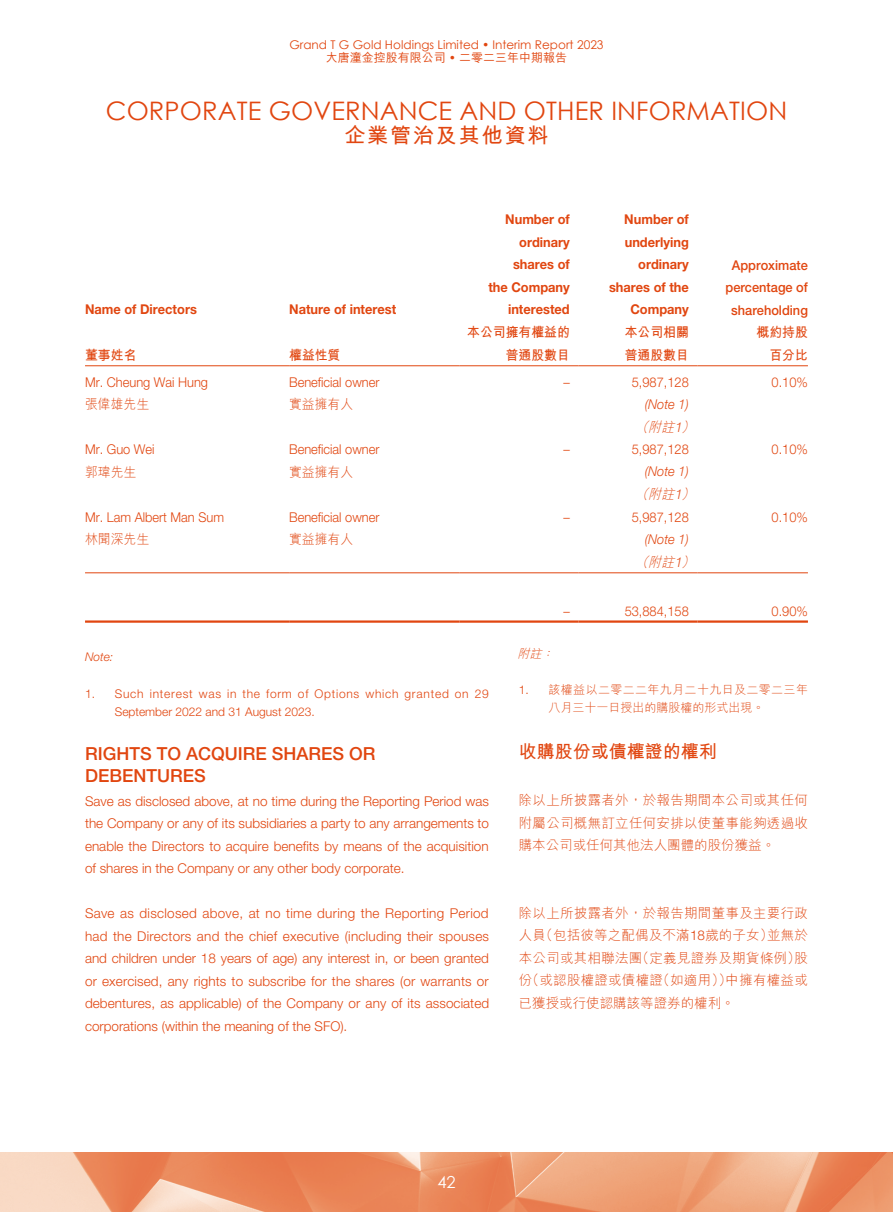
<style>
.page{position:relative;width:893px;height:1212px;background:#fff}
.page>*{position:absolute;margin:0;border:0;box-sizing:border-box;transform-origin:0 0}
.t1{font:25.5px "Century Gothic";letter-spacing:.005em;color:#e14610}
.t2{font:700 21px "M Hei HK";letter-spacing:.09em;color:#e14610}
.t3{font:500 18px/22.5px "Helvetica Neue LT Std";color:#e14610}
.t4{font:700 18px "M Hei HK";color:#e14610}
.t5{font:16.5px "Century Gothic";color:#fff}
.t6{font:300 13.5px/22.5px "Helvetica Neue LT Std";color:#e14610;text-align:justify}
.t7{font:300 13.5px/22.5px "M Hei HK";color:#e14610;text-align:justify}
.t8{font:300 13.5px "Helvetica Neue LT Std";color:#e14610;scale:.95 1}
.t9{font:700 13.5px/22.5px "Helvetica Neue LT Std";color:#e14610;text-align:right;scale:.95 1}
.t10{font:700 13.5px/22.5px "M Hei HK";color:#e14610;text-align:right;scale:.95 1}
.t11{font:500 13.5px/22.5px "Helvetica Neue LT Std";color:#e14610;text-align:center;scale:.95 1}
.t12{font:300 13.5px "M Hei HK";color:#e14610;scale:.95 1}
.t13{font:italic 300 13.5px "Helvetica Neue LT Std";color:#e14610;scale:.95 1}
.t14{font:italic 300 13.5px "M Hei HK";color:#e14610;scale:.95 1}
.t15{font:300 12px/18px "Helvetica Neue LT Std";letter-spacing:.065em;color:#e14610}
.t16{font:12px "Century Gothic";color:#e14610}
.t17{font:300 12px/18px "M Hei HK";letter-spacing:.03em;color:#e14610}
.t18{font:500 12px "M Hei HK";color:#e14610}
.t19{font:italic 300 12px "Helvetica Neue LT Std";color:#e14610}
.t20{font:italic 300 12px "M Hei HK";color:#e14610}
.s1{font-family:"Century Gothic";font-weight:400}
.s2{font-family:"Helvetica Neue LT Std"}
</style>
<div class="page">
<img style="left:0;top:1152px;width:893px;height:60px">
<hr style="left:85px;top:365px;width:204px;height:1px;background:#e14610">
<hr style="left:289px;top:365px;width:170px;height:1px;background:#e14610">
<hr style="left:459px;top:365px;width:119px;height:1px;background:#e14610">
<hr style="left:578px;top:365px;width:119px;height:1px;background:#e14610">
<hr style="left:697px;top:365px;width:111px;height:1px;background:#e14610">
<hr style="left:85px;top:572px;width:204px;height:1px;background:#e14610">
<hr style="left:289px;top:572px;width:170px;height:1px;background:#e14610">
<hr style="left:459px;top:572px;width:119px;height:1px;background:#e14610">
<hr style="left:578px;top:572px;width:119px;height:1px;background:#e14610">
<hr style="left:697px;top:572px;width:111px;height:1px;background:#e14610">
<hr style="left:85px;top:620px;width:204px;height:3px;background:#e14610">
<hr style="left:289px;top:620px;width:170px;height:3px;background:#e14610">
<hr style="left:459px;top:620px;width:119px;height:3px;background:#e14610">
<hr style="left:578px;top:620px;width:119px;height:3px;background:#e14610">
<hr style="left:697px;top:620px;width:111px;height:3px;background:#e14610">
<p class="t16" style="left:289px;top:36px;width:316px">Grand T G Gold Holdings Limited • Interim Report 2023</p>
<p class="t18" style="left:326px;top:49px;width:243px">大唐潼金控股有限公司 <span class="s1">•</span> 二零二三年中期報告</p>
<h1 class="t1" style="left:106px;top:93px;width:683px">CORPORATE GOVERNANCE AND OTHER INFORMATION</h1>
<h2 class="t2" style="left:344px;top:120px;width:206px">企業管治及其他資料</h2>
<p class="t9" style="left:85px;top:298px;width:119px">Name of Directors</p>
<p class="t9" style="left:289px;top:298px;width:114px">Nature of interest</p>
<p class="t10" style="left:85px;top:343px;width:56px">董事姓名</p>
<p class="t10" style="left:289px;top:343px;width:55px">權益性質</p>
<p class="t9" style="left:488px;top:208px;width:87px">Number of ordinary shares of<br>the Company interested</p>
<p class="t9" style="left:609px;top:208px;width:86px">Number of underlying ordinary shares of the<br>Company</p>
<p class="t11" style="left:725px;top:254px;width:88px">Approximate percentage of shareholding</p>
<p class="t10" style="left:467px;top:320px;width:109px">本公司擁有權益的普通股數目</p>
<p class="t10" style="left:625px;top:320px;width:69px;text-align:left">本公司相關普通股數目</p>
<p class="t10" style="left:757px;top:320px;width:56px">概約持股百分比</p>
<p class="t8" style="left:85px;top:374px;width:131px">Mr. Cheung Wai Hung</p>
<p class="t8" style="left:289px;top:374px;width:97px">Beneficial owner</p>
<p class="t8" style="left:563px;top:374px;width:8px">–</p>
<p class="t8" style="left:632px;top:374px;width:62px">5,987,128</p>
<p class="t8" style="left:772px;top:374px;width:40px">0.10%</p>
<p class="t12" style="left:85px;top:398px;width:69px">張偉雄先生</p>
<p class="t12" style="left:289px;top:398px;width:69px">實益擁有人</p>
<p class="t13" style="left:645px;top:396px;width:48px">(Note 1)</p>
<p class="t14" style="left:635px;top:420px;width:67px">（附註<span class="s2">1</span>）</p>
<p class="t8" style="left:85px;top:441px;width:75px">Mr. Guo Wei</p>
<p class="t8" style="left:289px;top:441px;width:97px">Beneficial owner</p>
<p class="t8" style="left:563px;top:441px;width:8px">–</p>
<p class="t8" style="left:632px;top:441px;width:62px">5,987,128</p>
<p class="t8" style="left:772px;top:441px;width:40px">0.10%</p>
<p class="t12" style="left:85px;top:465px;width:56px">郭瑋先生</p>
<p class="t12" style="left:289px;top:465px;width:69px">實益擁有人</p>
<p class="t13" style="left:645px;top:463px;width:48px">(Note 1)</p>
<p class="t14" style="left:635px;top:488px;width:67px">（附註<span class="s2">1</span>）</p>
<p class="t8" style="left:85px;top:509px;width:148px">Mr. Lam Albert Man Sum</p>
<p class="t8" style="left:289px;top:509px;width:97px">Beneficial owner</p>
<p class="t8" style="left:563px;top:509px;width:8px">–</p>
<p class="t8" style="left:632px;top:509px;width:62px">5,987,128</p>
<p class="t8" style="left:772px;top:509px;width:40px">0.10%</p>
<p class="t12" style="left:85px;top:533px;width:69px">林聞深先生</p>
<p class="t12" style="left:289px;top:533px;width:69px">實益擁有人</p>
<p class="t13" style="left:645px;top:531px;width:48px">(Note 1)</p>
<p class="t14" style="left:635px;top:555px;width:67px">（附註<span class="s2">1</span>）</p>
<p class="t19" style="left:85px;top:650px;width:30px">Note:</p>
<p class="t15" style="left:115px;top:684px;width:375px;text-indent:-30px">1. Such interest was in the form of Options which granted on 29<br>September 2022 and 31 August 2023.</p>
<h3 class="t3" style="left:85px;top:742px;width:292px">RIGHTS TO ACQUIRE SHARES OR<br>DEBENTURES</h3>
<p class="t6" style="left:85px;top:789px;width:406px">Save as disclosed above, at no time during the Reporting Period was the Company or any of its subsidiaries a party to any arrangements to enable the Directors to acquire benefits by means of the acquisition of shares in the Company or any other body corporate.</p>
<p class="t6" style="left:85px;top:902px;width:406px">Save as disclosed above, at no time during the Reporting Period had the Directors and the chief executive (including their spouses and children under 18 years of age) any interest in, or been granted or exercised, any rights to subscribe for the shares (or warrants or debentures, as applicable) of the Company or any of its associated corporations (within the meaning of the SFO).</p>
<p class="t8" style="left:563px;top:603px;width:8px">–</p>
<p class="t8" style="left:625px;top:603px;width:69px">53,884,158</p>
<p class="t8" style="left:772px;top:603px;width:40px">0.90%</p>
<p class="t20" style="left:518px;top:648px;width:41px">附註：</p>
<p class="t17" style="left:549px;top:681px;width:261px;text-indent:-30px"><span class="s2">1.</span> 該權益以二零二二年九月二十九日及二零二三年八月三十一日授出的購股權的形式出現。</p>
<h3 class="t4" style="left:519px;top:738px;width:199px">收購股份或債權證的權利</h3>
<p class="t7" style="left:519px;top:788px;width:291px">除以上所披露者外，於報告期間本公司或其任何附屬公司概無訂立任何安排以使董事能夠透過收購本公司或任何其他法人團體的股份獲益。</p>
<p class="t7" style="left:519px;top:901px;width:291px">除以上所披露者外，於報告期間董事及主要行政人員（包括彼等之配偶及不滿<span class="s2">18</span>歲的子女）並無於本公司或其相聯法團（定義見證券及期貨條例）股份（或認股權證或債權證（如適用））中擁有權益或已獲授或行使認購該等證券的權利。</p>
<p class="t5" style="left:437px;top:1170px;width:20px">42</p>
</div>
